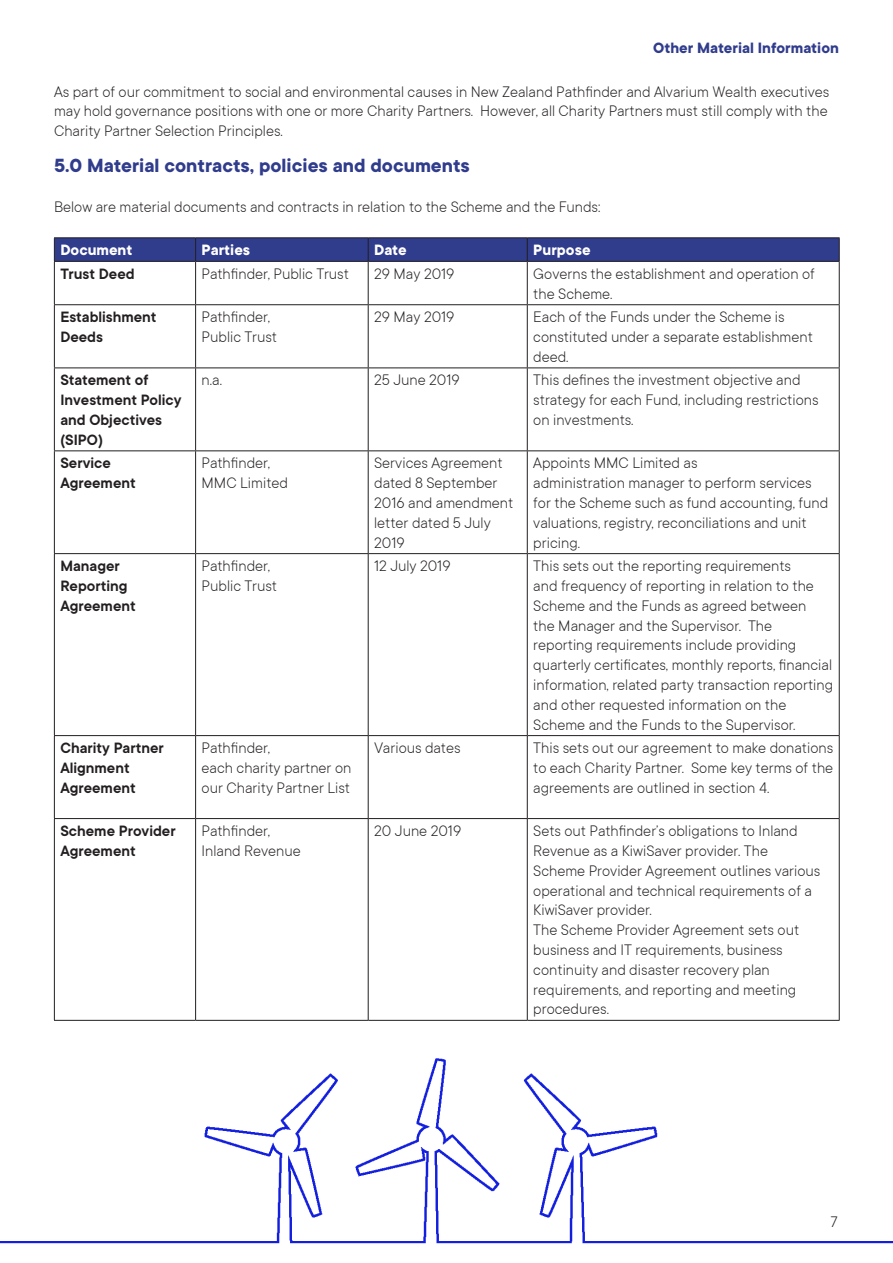
<style>
.page{position:relative;width:893px;height:1263px;background:#fff}
.page>*{position:absolute;margin:0;border:0;box-sizing:border-box;transform-origin:0 0}
.t1{font:700 21px "TT Commons";color:#303c8c}
.t2{font:300 16.5px/19.8px "TT Commons";color:#231f20}
.t3{font:600 16.5px/19.8px "TT Commons";color:#231f20}
.t4{font:700 16.5px "TT Commons";color:#fff}
.t5{font:700 16.5px "TT Commons";color:#303c8c}
</style>
<div class="page">
<img style="left:0;top:1058px;width:893px;height:186px">
<hr style="left:54px;top:237px;width:142px;height:1px;background:#231f20">
<hr style="left:196px;top:237px;width:172px;height:1px;background:#231f20">
<hr style="left:368px;top:237px;width:159px;height:1px;background:#231f20">
<hr style="left:527px;top:237px;width:313px;height:1px;background:#231f20">
<svg style="left:54px;top:238px;width:786px;height:23px;background:#2f3b89"></svg>
<hr style="left:54px;top:261px;width:142px;height:1px;background:#231f20">
<hr style="left:54px;top:262px;width:1px;height:42px;background:#231f20">
<hr style="left:196px;top:261px;width:172px;height:1px;background:#231f20">
<hr style="left:195px;top:262px;width:1px;height:42px;background:#231f20">
<hr style="left:368px;top:261px;width:159px;height:1px;background:#231f20">
<hr style="left:368px;top:262px;width:1px;height:42px;background:#231f20">
<hr style="left:527px;top:261px;width:313px;height:1px;background:#231f20">
<hr style="left:527px;top:262px;width:1px;height:42px;background:#231f20">
<hr style="left:839px;top:262px;width:1px;height:42px;background:#231f20">
<hr style="left:54px;top:304px;width:142px;height:1px;background:#231f20">
<hr style="left:54px;top:305px;width:1px;height:62px;background:#231f20">
<hr style="left:196px;top:304px;width:172px;height:1px;background:#231f20">
<hr style="left:195px;top:305px;width:1px;height:62px;background:#231f20">
<hr style="left:368px;top:304px;width:159px;height:1px;background:#231f20">
<hr style="left:368px;top:305px;width:1px;height:62px;background:#231f20">
<hr style="left:527px;top:304px;width:313px;height:1px;background:#231f20">
<hr style="left:527px;top:305px;width:1px;height:62px;background:#231f20">
<hr style="left:839px;top:305px;width:1px;height:62px;background:#231f20">
<hr style="left:54px;top:367px;width:142px;height:1px;background:#231f20">
<hr style="left:54px;top:368px;width:1px;height:82px;background:#231f20">
<hr style="left:196px;top:367px;width:172px;height:1px;background:#231f20">
<hr style="left:195px;top:368px;width:1px;height:82px;background:#231f20">
<hr style="left:368px;top:367px;width:159px;height:1px;background:#231f20">
<hr style="left:368px;top:368px;width:1px;height:82px;background:#231f20">
<hr style="left:527px;top:367px;width:313px;height:1px;background:#231f20">
<hr style="left:527px;top:368px;width:1px;height:82px;background:#231f20">
<hr style="left:839px;top:368px;width:1px;height:82px;background:#231f20">
<hr style="left:54px;top:450px;width:142px;height:1px;background:#231f20">
<hr style="left:54px;top:451px;width:1px;height:102px;background:#231f20">
<hr style="left:196px;top:450px;width:172px;height:1px;background:#231f20">
<hr style="left:195px;top:451px;width:1px;height:102px;background:#231f20">
<hr style="left:368px;top:450px;width:159px;height:1px;background:#231f20">
<hr style="left:368px;top:451px;width:1px;height:102px;background:#231f20">
<hr style="left:527px;top:450px;width:313px;height:1px;background:#231f20">
<hr style="left:527px;top:451px;width:1px;height:102px;background:#231f20">
<hr style="left:839px;top:451px;width:1px;height:102px;background:#231f20">
<hr style="left:54px;top:553px;width:142px;height:1px;background:#231f20">
<hr style="left:54px;top:554px;width:1px;height:181px;background:#231f20">
<hr style="left:196px;top:553px;width:172px;height:1px;background:#231f20">
<hr style="left:195px;top:554px;width:1px;height:181px;background:#231f20">
<hr style="left:368px;top:553px;width:159px;height:1px;background:#231f20">
<hr style="left:368px;top:554px;width:1px;height:181px;background:#231f20">
<hr style="left:527px;top:553px;width:313px;height:1px;background:#231f20">
<hr style="left:527px;top:554px;width:1px;height:181px;background:#231f20">
<hr style="left:839px;top:554px;width:1px;height:181px;background:#231f20">
<hr style="left:54px;top:735px;width:142px;height:1px;background:#231f20">
<hr style="left:54px;top:736px;width:1px;height:82px;background:#231f20">
<hr style="left:196px;top:735px;width:172px;height:1px;background:#231f20">
<hr style="left:195px;top:736px;width:1px;height:82px;background:#231f20">
<hr style="left:368px;top:735px;width:159px;height:1px;background:#231f20">
<hr style="left:368px;top:736px;width:1px;height:82px;background:#231f20">
<hr style="left:527px;top:735px;width:313px;height:1px;background:#231f20">
<hr style="left:527px;top:736px;width:1px;height:82px;background:#231f20">
<hr style="left:839px;top:736px;width:1px;height:82px;background:#231f20">
<hr style="left:54px;top:818px;width:142px;height:1px;background:#231f20">
<hr style="left:54px;top:819px;width:1px;height:201px;background:#231f20">
<hr style="left:196px;top:818px;width:172px;height:1px;background:#231f20">
<hr style="left:195px;top:819px;width:1px;height:201px;background:#231f20">
<hr style="left:368px;top:818px;width:159px;height:1px;background:#231f20">
<hr style="left:368px;top:819px;width:1px;height:201px;background:#231f20">
<hr style="left:527px;top:818px;width:313px;height:1px;background:#231f20">
<hr style="left:527px;top:819px;width:1px;height:201px;background:#231f20">
<hr style="left:839px;top:819px;width:1px;height:201px;background:#231f20">
<hr style="left:54px;top:1020px;width:142px;height:1px;background:#231f20">
<hr style="left:196px;top:1020px;width:172px;height:1px;background:#231f20">
<hr style="left:368px;top:1020px;width:159px;height:1px;background:#231f20">
<hr style="left:527px;top:1020px;width:313px;height:1px;background:#231f20">
<p class="t5" style="left:653px;top:39px;width:187px">Other Material Information</p>
<p class="t2" style="left:54px;top:82px;width:777px;text-align:justify">As part of our commitment to social and environmental causes in New Zealand Pathfinder and Alvarium Wealth executives may hold governance positions with one or more Charity Partners. However, all Charity Partners must still comply with the Charity Partner Selection Principles.</p>
<p class="t1" style="left:54px;top:154px;width:417px">5.0 Material contracts, policies and documents</p>
<p class="t2" style="left:54px;top:197px;width:548px">Below are material documents and contracts in relation to the Scheme and the Funds:</p>
<p class="t4" style="left:60px;top:241px;width:74px">Document</p>
<p class="t4" style="left:202px;top:241px;width:50px">Parties</p>
<p class="t4" style="left:374px;top:241px;width:34px">Date</p>
<p class="t4" style="left:533px;top:241px;width:59px">Purpose</p>
<p class="t3" style="left:60px;top:264px;width:76px">Trust Deed</p>
<p class="t2" style="left:202px;top:264px;width:149px">Pathfinder, Public Trust</p>
<p class="t2" style="left:374px;top:264px;width:82px">29 May 2019</p>
<p class="t2" style="left:533px;top:264px;width:283px">Governs the establishment and operation of the Scheme.</p>
<p class="t3" style="left:60px;top:307px;width:98px">Establishment<br>Deeds</p>
<p class="t2" style="left:202px;top:307px;width:70px">Pathfinder,</p>
<p class="t2" style="left:374px;top:307px;width:82px">29 May 2019</p>
<p class="t2" style="left:533px;top:307px;width:281px">Each of the Funds under the Scheme is constituted under a separate establishment deed.</p>
<p class="t2" style="left:202px;top:327px;width:77px">Public Trust</p>
<p class="t3" style="left:60px;top:371px;width:123px">Statement of<br>Investment Policy and Objectives (SIPO)</p>
<p class="t2" style="left:202px;top:370px;width:22px">n.a.</p>
<p class="t2" style="left:374px;top:370px;width:87px">25 June 2019</p>
<p class="t2" style="left:533px;top:370px;width:287px">This defines the investment objective and strategy for each Fund, including restrictions on investments.</p>
<p class="t3" style="left:60px;top:454px;width:77px">Service<br>Agreement</p>
<p class="t2" style="left:202px;top:453px;width:70px">Pathfinder,</p>
<p class="t2" style="left:374px;top:453px;width:130px">Services Agreement</p>
<p class="t2" style="left:374px;top:473px;width:141px">dated 8 September<br>2016 and amendment letter dated 5 July<br>2019</p>
<p class="t2" style="left:533px;top:453px;width:296px">Appoints MMC Limited as<br>administration manager to perform services for the Scheme such as fund accounting, fund valuations, registry, reconciliations and unit pricing.</p>
<p class="t2" style="left:202px;top:473px;width:88px">MMC Limited</p>
<p class="t3" style="left:60px;top:556px;width:77px">Manager<br>Reporting<br>Agreement</p>
<p class="t2" style="left:202px;top:556px;width:70px">Pathfinder,</p>
<p class="t2" style="left:202px;top:576px;width:77px">Public Trust</p>
<p class="t3" style="left:60px;top:738px;width:105px">Charity Partner<br>Alignment<br>Agreement</p>
<p class="t2" style="left:202px;top:738px;width:70px">Pathfinder,</p>
<p class="t2" style="left:202px;top:758px;width:151px">each charity partner on our Charity Partner List</p>
<p class="t3" style="left:60px;top:821px;width:117px">Scheme Provider<br>Agreement</p>
<p class="t2" style="left:202px;top:821px;width:70px">Pathfinder,</p>
<p class="t2" style="left:202px;top:841px;width:101px">Inland Revenue</p>
<p class="t2" style="left:374px;top:556px;width:78px">12 July 2019</p>
<p class="t2" style="left:533px;top:556px;width:301px">This sets out the reporting requirements<br>and frequency of reporting in relation to the Scheme and the Funds as agreed between<br>the Manager and the Supervisor. The reporting requirements include providing quarterly certificates, monthly reports, financial information, related party transaction reporting and other requested information on the Scheme and the Funds to the Supervisor.</p>
<p class="t2" style="left:374px;top:738px;width:88px">Various dates</p>
<p class="t2" style="left:533px;top:738px;width:301px;text-align:justify">This sets out our agreement to make donations to each Charity Partner. Some key terms of the agreements are outlined in section 4.</p>
<p class="t2" style="left:374px;top:821px;width:89px">20 June 2019</p>
<p class="t2" style="left:533px;top:821px;width:289px">Sets out Pathfinder’s obligations to Inland Revenue as a KiwiSaver provider. The Scheme Provider Agreement outlines various operational and technical requirements of a KiwiSaver provider.<br>The Scheme Provider Agreement sets out business and IT requirements, business continuity and disaster recovery plan requirements, and reporting and meeting procedures.</p>
<p class="t2" style="left:830px;top:1211px;width:9px">7</p>
</div>
